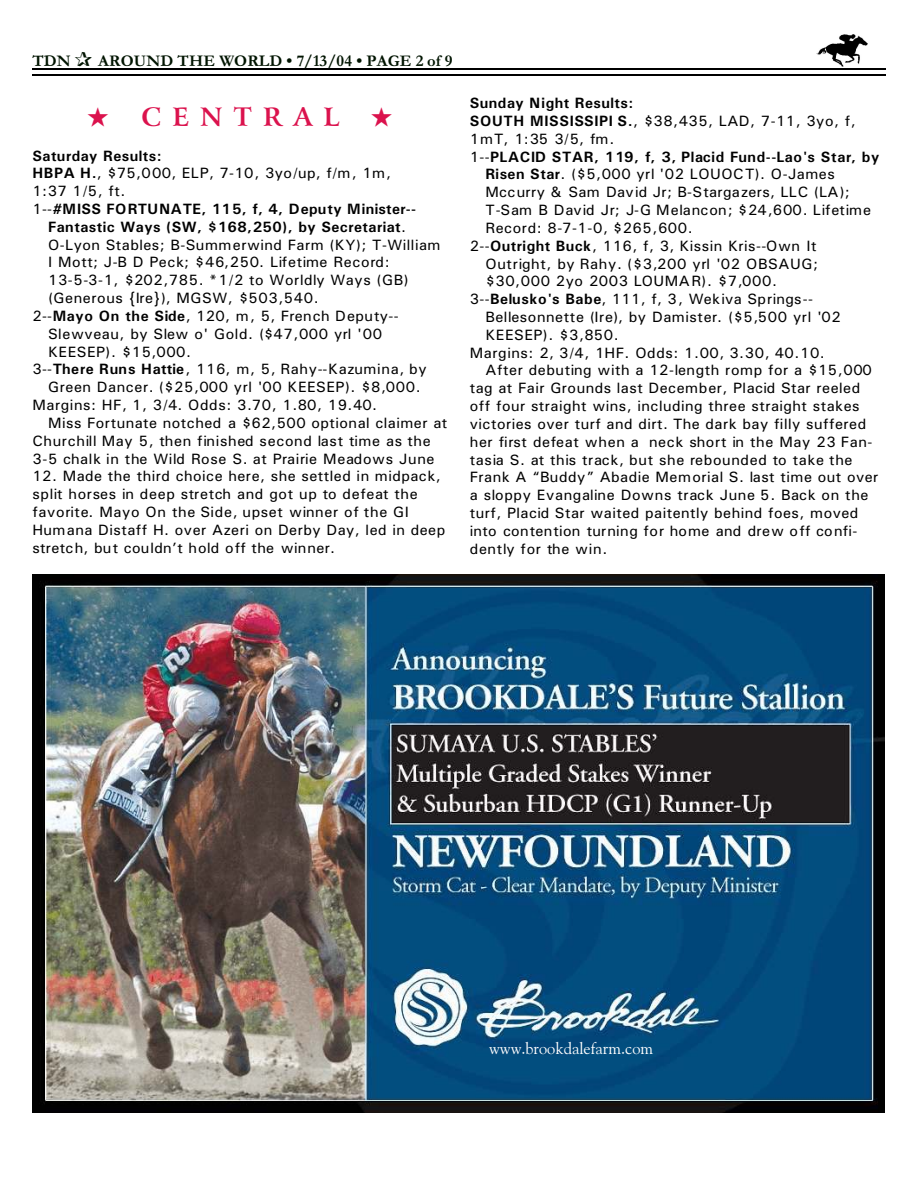
<style>
.page{position:relative;width:918px;height:1188px;background:#fff}
.page>*{position:absolute;margin:0;border:0;box-sizing:border-box;transform-origin:0 0}
.t1{font:700 25.5px "Arrus BT";letter-spacing:.43em;color:#db124d}
.t2{font:700 16.5px "Garamond";letter-spacing:.005em;color:#001400}
.t3{font:16.5px "Goudy Ol St BT";color:#fff}
.t4{font:15px/17.9px "Univers";letter-spacing:.03em;color:#000}
.t5{font:700 15px "Univers";letter-spacing:.03em;color:#000}
.t6{font:15px "Univers";letter-spacing:.01em;color:#000}
.t7{font:15px "Univers";letter-spacing:.06em;color:#000}
.s1{font-weight:700}
.s2{font-weight:400}
</style>
<div class="page">
<img style="left:817px;top:35px;width:51px;height:31px">
<hr style="left:32px;top:68px;width:853px;height:1px;background:#000">
<hr style="left:32px;top:75px;width:853px;height:1px;background:#000">
<img style="left:32px;top:574px;width:852px;height:539px">
<p class="t2" style="left:32px;top:55px;width:40px">TDN</p>
<p class="t2" style="left:98px;top:55px;width:356px">AROUND THE WORLD • 7/13/04 • PAGE 2 of 9</p>
<h1 class="t1" style="left:87px;top:107px;width:254px">★ CENTRAL</h1>
<p class="t5" style="left:32px;top:150px;width:131px">Saturday Results:</p>
<p class="t4" style="left:32px;top:166px;width:360px"><span class="s1">HBPA H.</span>, $75,000, ELP, 7-10, 3yo/up, f/m, 1m,</p>
<p class="t4" style="left:32px;top:183px;width:94px">1:37 1/5, ft.</p>
<p class="t5" style="left:32px;top:204px;width:385px"><span class="s2">1--</span>#MISS FORTUNATE, 115, f, 4, Deputy Minister--</p>
<p class="t5" style="left:48px;top:222px;width:359px">Fantastic Ways (SW, $168,250), by Secretariat<span class="s2">.</span></p>
<p class="t4" style="left:48px;top:237px;width:394px">O-Lyon Stables; B-Summerwind Farm (KY); T-William</p>
<p class="t4" style="left:48px;top:255px;width:343px">I Mott; J-B D Peck; $46,250. Lifetime Record:</p>
<p class="t4" style="left:48px;top:273px;width:362px">13-5-3-1, $202,785. *1/2 to Worldly Ways (GB)</p>
<p class="t4" style="left:48px;top:290px;width:272px">(Generous {Ire}), MGSW, $503,540.</p>
<p class="t4" style="left:32px;top:308px;width:368px">2--<span class="s1">Mayo On the Side</span>, 120, m, 5, French Deputy--</p>
<p class="t4" style="left:48px;top:326px;width:335px">Slewveau, by Slew o' Gold. ($47,000 yrl '00</p>
<p class="t4" style="left:48px;top:344px;width:145px">KEESEP). $15,000.</p>
<p class="t4" style="left:32px;top:362px;width:396px">3--<span class="s1">There Runs Hattie</span>, 116, m, 5, Rahy--Kazumina, by</p>
<p class="t4" style="left:48px;top:379px;width:374px">Green Dancer. ($25,000 yrl '00 KEESEP). $8,000.</p>
<p class="t4" style="left:32px;top:397px;width:346px">Margins: HF, 1, 3/4. Odds: 3.70, 1.80, 19.40.</p>
<p class="t4" style="left:48px;top:415px;width:401px">Miss Fortunate notched a $62,500 optional claimer at</p>
<p class="t4" style="left:32px;top:433px;width:400px">Churchill May 5, then finished second last time as the</p>
<p class="t4" style="left:32px;top:451px;width:404px">3-5 chalk in the Wild Rose S. at Prairie Meadows June</p>
<p class="t4" style="left:32px;top:469px;width:414px">12. Made the third choice here, she settled in midpack, split horses in deep stretch and got up to defeat the favorite. Mayo On the Side, upset winner of the GI Humana Distaff H. over Azeri on Derby Day, led in deep stretch, but couldn’t hold off the winner.</p>
<p class="t5" style="left:470px;top:98px;width:165px">Sunday Night Results:</p>
<p class="t4" style="left:470px;top:113px;width:387px"><span class="s1">SOUTH MISSISSIPI S.</span>, $38,435, LAD, 7-11, 3yo, f,</p>
<p class="t4" style="left:470px;top:131px;width:146px">1mT, 1:35 3/5, fm.</p>
<p class="t5" style="left:470px;top:151px;width:411px"><span class="s2">1--</span>PLACID STAR, 119, f, 3, Placid Fund--Lao's Star, by</p>
<p class="t4" style="left:485px;top:167px;width:351px"><span class="s1">Risen Star</span>. ($5,000 yrl '02 LOUOCT). O-James</p>
<p class="t4" style="left:485px;top:185px;width:366px">Mccurry &amp; Sam David Jr; B-Stargazers, LLC (LA);</p>
<p class="t7" style="left:485px;top:205px;width:387px">T-Sam B David Jr; J-G Melancon; $24,600. Lifetime</p>
<p class="t4" style="left:485px;top:220px;width:209px">Record: 8-7-1-0, $265,600.</p>
<p class="t4" style="left:470px;top:238px;width:348px">2--<span class="s1">Outright Buck</span>, 116, f, 3, Kissin Kris--Own It</p>
<p class="t4" style="left:485px;top:256px;width:334px">Outright, by Rahy. ($3,200 yrl '02 OBSAUG;</p>
<p class="t4" style="left:485px;top:274px;width:293px">$30,000 2yo 2003 LOUMAR). $7,000.</p>
<p class="t4" style="left:470px;top:291px;width:345px">3--<span class="s1">Belusko's Babe</span>, 111, f, 3, Wekiva Springs--</p>
<p class="t4" style="left:485px;top:309px;width:357px">Bellesonnette (Ire), by Damister. ($5,500 yrl '02</p>
<p class="t4" style="left:485px;top:327px;width:135px">KEESEP). $3,850.</p>
<p class="t4" style="left:470px;top:345px;width:357px">Margins: 2, 3/4, 1HF. Odds: 1.00, 3.30, 40.10.</p>
<p class="t4" style="left:485px;top:363px;width:388px">After debuting with a 12-length romp for a $15,000</p>
<p class="t4" style="left:470px;top:381px;width:392px">tag at Fair Grounds last December, Placid Star reeled</p>
<p class="t4" style="left:470px;top:398px;width:391px">off four straight wins, including three straight stakes</p>
<p class="t4" style="left:470px;top:416px;width:398px">victories over turf and dirt. The dark bay filly suffered</p>
<p class="t4" style="left:470px;top:434px;width:404px">her first defeat when a neck short in the May 23 Fan-</p>
<p class="t4" style="left:470px;top:452px;width:384px">tasia S. at this track, but she rebounded to take the</p>
<p class="t4" style="left:470px;top:470px;width:410px">Frank A “Buddy” Abadie Memorial S. last time out over</p>
<p class="t4" style="left:470px;top:487px;width:400px">a sloppy Evangaline Downs track June 5. Back on the</p>
<p class="t4" style="left:470px;top:505px;width:390px">turf, Placid Star waited paitently behind foes, moved</p>
<p class="t6" style="left:470px;top:526px;width:389px">into contention turning for home and drew off confi-</p>
<p class="t4" style="left:470px;top:541px;width:139px">dently for the win.</p>
<p class="t3" style="left:489px;top:1042px;width:166px">www.brookdalefarm.com</p>
</div>
